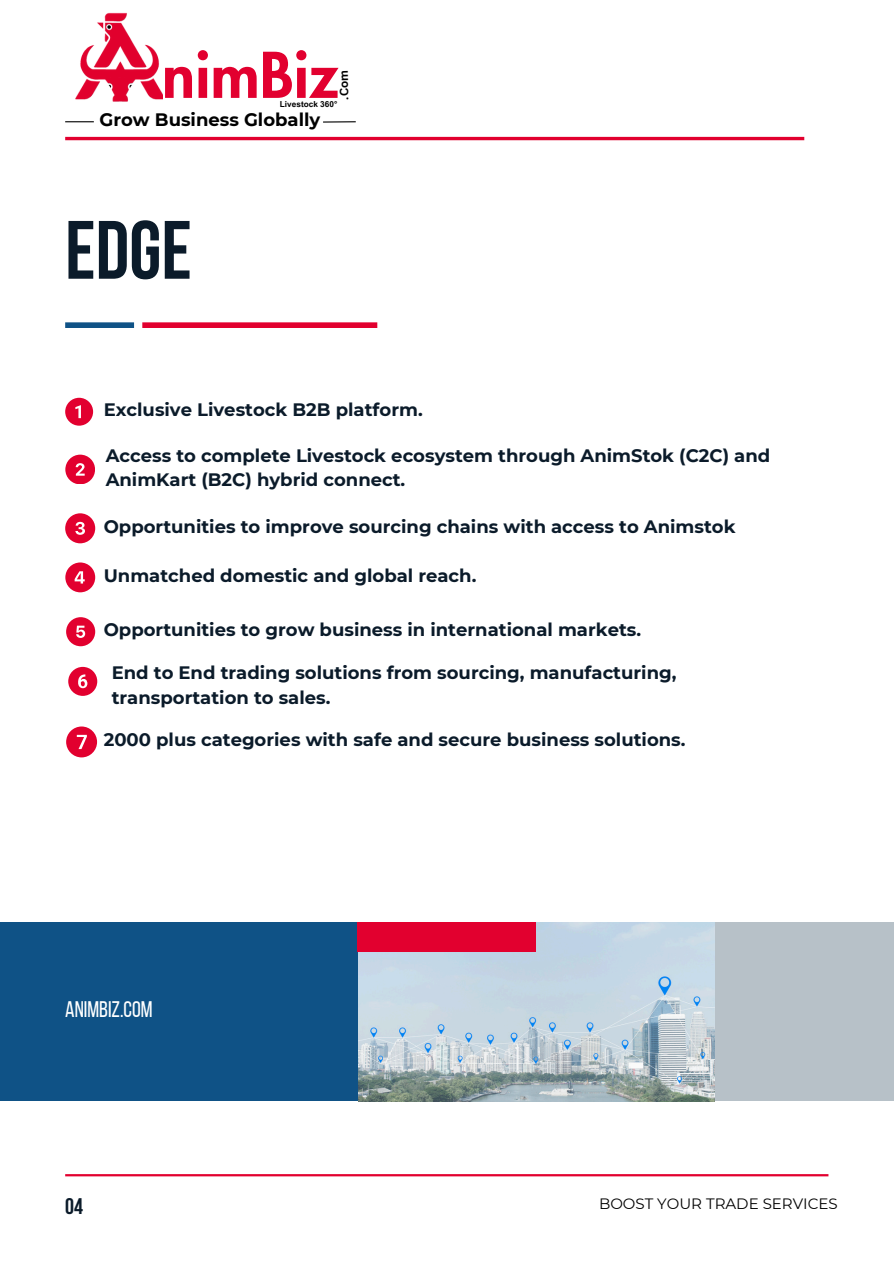
<style>
.page{position:relative;width:894px;height:1264px;background:#fff}
.page>*{position:absolute;margin:0;border:0;box-sizing:border-box;transform-origin:0 0}
.t1{font:700 82.5px "Bebas Neue";color:#0b1b2a}
.t2{font:800 61.2px "Futura LT Pro";color:#e2002f}
.t3{font:22.5px "Bebas Neue";color:#fff}
.t4{font:700 22.5px "Bebas Neue";color:#0b1b2a}
.t5{font:700 18px/24.8px "Montserrat";color:#0b1b2a}
.t6{font:700 18px "Montserrat";color:#000}
.t7{font:15px "Montserrat";color:#000}
.t8{font:700 11.7px "Canva Sans";color:#000}
.t9{font:700 8.25px "Arial MT Pro";color:#000}
</style>
<div class="page">
<div style="left:714px;top:922px;width:179px;height:178px;background:#b7c1c8"></div>
<div style="left:0;top:922px;width:358px;height:178px;background:#0f5286"></div>
<img style="left:359px;top:922px;width:355px;height:179px">
<hr style="left:65px;top:137px;width:739px;height:3px;background:#e2002f">
<div style="left:142px;top:322px;width:235px;height:6px;background:#e2002f"></div>
<div style="left:65px;top:322px;width:69px;height:6px;background:#0f5286"></div>
<div style="left:357px;top:922px;width:179px;height:29px;background:#e2002f"></div>
<hr style="left:65px;top:1174px;width:763px;height:2px;background:#e2002f">
<svg style="left:65px;top:398px;width:28px;height:27px"></svg>
<svg style="left:65px;top:454px;width:30px;height:30px"></svg>
<svg style="left:65px;top:513px;width:30px;height:30px"></svg>
<svg style="left:65px;top:562px;width:30px;height:30px"></svg>
<svg style="left:66px;top:617px;width:29px;height:29px"></svg>
<svg style="left:68px;top:667px;width:29px;height:29px"></svg>
<svg style="left:66px;top:726px;width:31px;height:31px"></svg>
<svg style="left:65px;top:121px;width:29px;height:1px"></svg>
<hr style="left:323px;top:121px;width:32px;height:2px;background:#000">
<img style="left:75px;top:12px;width:87px;height:90px">
<h4 class="t2" style="left:162px;top:47px;width:178px">nimBiz</h4>
<h4 class="t9" style="left:280px;top:101px;width:59px">Livestock 360°</h4>
<p class="t8" style="left:336px;top:100px;width:31px;rotate:-91deg">C. om</p>
<p class="t6" style="left:99px;top:109px;width:222px">Grow Business Globally</p>
<h2 class="t1" style="left:65px;top:217px;width:128px">Edge</h2>
<h6 class="t5" style="left:104px;top:397px;width:320px">Exclusive Livestock B2B platform.</h6>
<h4 class="t5" style="left:106px;top:443px;width:666px">Access to complete Livestock ecosystem through AnimStok (C2C) and<br>AnimKart (B2C) hybrid connect.</h4>
<h1 class="t5" style="left:104px;top:514px;width:633px">Opportunities to improve sourcing chains with access to Animstok</h1>
<p class="t5" style="left:104px;top:563px;width:374px">Unmatched domestic and global reach.</p>
<h4 class="t5" style="left:104px;top:617px;width:538px">Opportunities to grow business in international markets.</h4>
<p class="t5" style="left:112px;top:660px;width:566px">End to End trading solutions from sourcing, manufacturing, transportation to sales.</p>
<h4 class="t5" style="left:104px;top:727px;width:583px">2000 plus categories with safe and secure business solutions.</h4>
<p class="t3" style="left:65px;top:999px;width:89px">ANIMBIZ.COM</p>
<p class="t4" style="left:65px;top:1196px;width:19px">04</p>
<h4 class="t7" style="left:599px;top:1194px;width:240px">BOOST YOUR TRADE SERVICES</h4>
</div>
